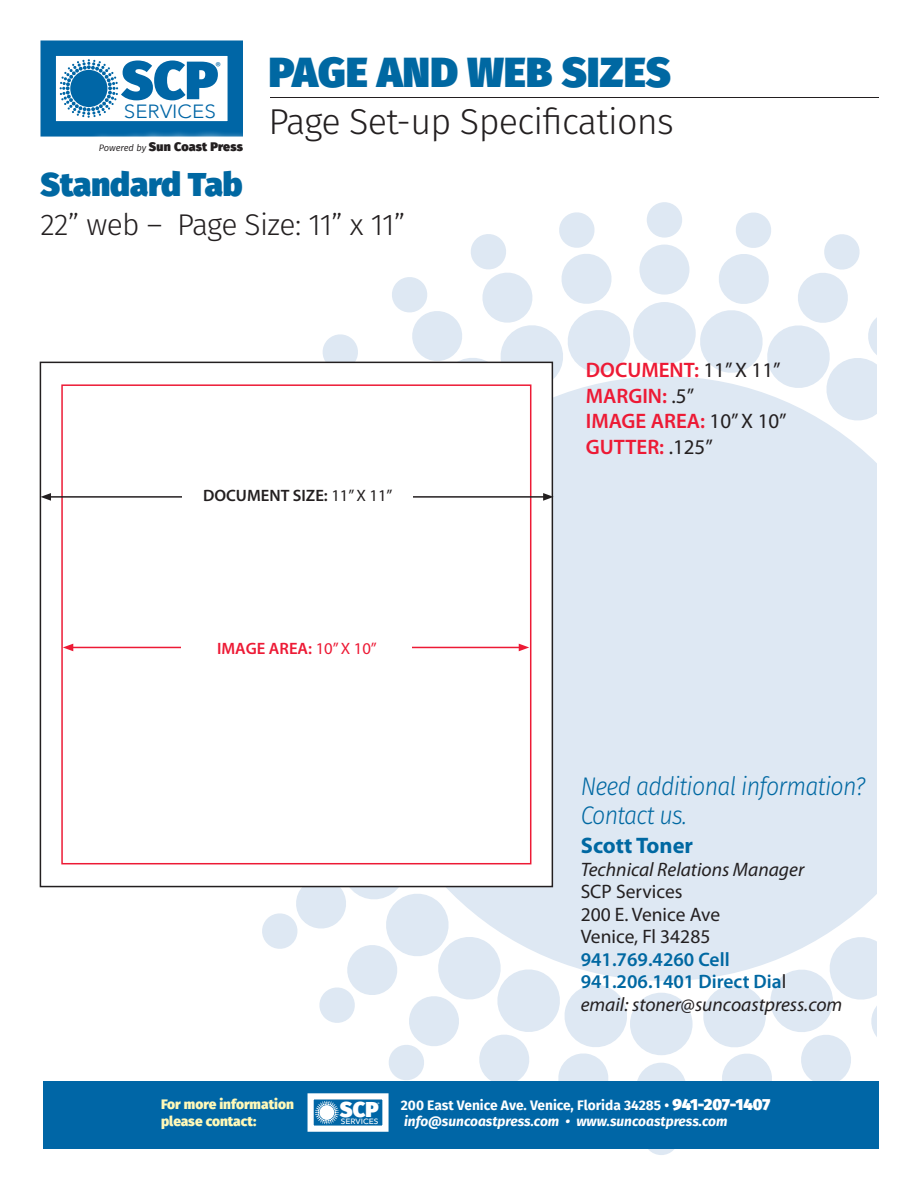
<style>
.page{position:relative;width:918px;height:1188px;background:#fff}
.page>*{position:absolute;margin:0;border:0;box-sizing:border-box;transform-origin:0 0}
.t1{font:900 53.85px "Fira Sans";color:#0066a6}
.t2{font:900 42px "Fira Sans";letter-spacing:.01em;color:#0068a2}
.t3{font:300 36px "Fira Sans";letter-spacing:-.02em;color:#231f20}
.t4{font:900 33px "Fira Sans";color:#0068a2}
.t5{font:300 30px "Fira Sans";letter-spacing:-.025em;color:#231f20}
.t6{font:italic 300 25.5px "Fira Sans";letter-spacing:-.03em;color:#0068a2;scale:.91 1}
.t7{font:700 22.5px "Myriad Pro";color:#0068a2}
.t8{font:900 21.6px "Fira Sans";color:#fff}
.t9{font:600 21px "Myriad Pro";color:#ed1a35}
.t10{font:italic 19.5px "Myriad Pro";color:#231f20}
.t11{font:19.5px "Myriad Pro";color:#231f20}
.t12{font:600 19.5px "Myriad Pro";color:#0068a2}
.t13{font:300 19.05px "Avenir";color:#0066a6;scale:1.08 1}
.t14{font:600 16.5px "Myriad Pro";color:#231f20}
.t15{font:600 16.5px "Myriad Pro";color:#ed1a35}
.t16{font:700 13.8px "Fira Sans";color:#fff}
.t17{font:italic 700 13.8px "Fira Sans";color:#fff}
.t18{font:800 13.8px/16px "Fira Sans";color:#fff9b8}
.t19{font:13.05px "Myriad Pro";color:#0066a6}
.t20{font:900 12.45px "Fira Sans";letter-spacing:.015em;color:#231f20}
.t21{font:500 7.65px "Avenir";color:#fff;scale:1.08 1}
.t22{font:5.25px "Myriad Pro";color:#fff}
.s1{font-weight:400;font-style:italic;font-size:9.3px}
.s2{font-weight:400}
.s3{font-weight:400;color:#231f20}
.s4{font-weight:900;font-size:16.05px}
</style>
<div class="page">
<div style="left:553px;top:376px;width:324px;height:605px;background:#dee8f3"></div>
<div style="left:633px;top:302px;width:63px;height:63px;background:#dee8f3;border-radius:50%"></div>
<div style="left:639px;top:245px;width:50px;height:50px;background:#dee8f3;border-radius:50%"></div>
<div style="left:647px;top:202px;width:35px;height:36px;background:#dee8f3;border-radius:50%"></div>
<div style="left:630px;top:993px;width:63px;height:62px;background:#dee8f3;border-radius:50%"></div>
<div style="left:636px;top:1063px;width:50px;height:50px;background:#dee8f3;border-radius:50%"></div>
<div style="left:644px;top:1120px;width:35px;height:35px;background:#dee8f3;border-radius:50%"></div>
<svg style="left:697px;top:212px;width:180px;height:255px"></svg>
<svg style="left:701px;top:891px;width:176px;height:190px"></svg>
<div style="left:43px;top:1081px;width:836px;height:68px;background:#0066a6"></div>
<svg style="left:191px;top:712px;width:439px;height:420px"></svg>
<div style="left:40px;top:362px;width:512px;height:525px;background:#fff"></div>
<hr style="left:49px;top:496px;width:496px;height:2px;background:#231f20">
<svg style="left:40px;top:493px;width:11px;height:8px"></svg>
<hr style="left:71px;top:647px;width:450px;height:1px;background:#ed1a35">
<svg style="left:63px;top:644px;width:10px;height:7px"></svg>
<svg style="left:194px;top:212px;width:439px;height:439px"></svg>
<div style="left:182px;top:482px;width:230px;height:34px;background:#fff"></div>
<div style="left:181px;top:633px;width:230px;height:33px;background:#fff"></div>
<div style="left:40px;top:40px;width:203px;height:97px;background:#fff;border:15px solid #0066a6"></div>
<svg style="left:60px;top:59px;width:58px;height:59px"></svg>
<svg style="left:85px;top:128px;width:158px;height:9px"></svg>
<hr style="left:270px;top:97px;width:609px;height:1px;background:#231f20">
<p class="t1" style="left:121px;top:30px;width:99px">SCP</p>
<p class="t13" style="left:124px;top:100px;width:87px">SERVICES</p>
<p class="t19" style="left:216px;top:59px;width:7px">®</p>
<p class="t20" style="left:99px;top:136px;width:146px"><span class="s1">Powered by</span> Sun Coast Press</p>
<p class="t2" style="left:269px;top:34px;width:404px">PAGE AND WEB SIZES</p>
<p class="t3" style="left:268px;top:95px;width:407px">Page Set-up Specifications</p>
<p class="t4" style="left:40px;top:154px;width:204px">Standard Tab</p>
<p class="t5" style="left:40px;top:203px;width:366px">22” web – Page Size: 11” x 11”</p>
<p class="t14" style="left:203px;top:485px;width:191px">DOCUMENT SIZE: <span class="s2">11” X 11”</span></p>
<p class="t15" style="left:217px;top:638px;width:161px">IMAGE AREA: <span class="s2">10” X 10”</span></p>
<p class="t9" style="left:586px;top:357px;width:196px">DOCUMENT: <span class="s3">11” X 11”</span></p>
<p class="t9" style="left:586px;top:382px;width:110px">MARGIN: <span class="s3">.5”</span></p>
<p class="t9" style="left:586px;top:408px;width:202px">IMAGE AREA: <span class="s3">10” X 10”</span></p>
<p class="t9" style="left:586px;top:433px;width:128px">GUTTER: <span class="s3">.125”</span></p>
<p class="t6" style="left:581px;top:768px;width:314px">Need additional information?</p>
<p class="t6" style="left:581px;top:797px;width:118px">Contact us.</p>
<p class="t7" style="left:581px;top:831px;width:114px">Scott Toner</p>
<p class="t10" style="left:581px;top:857px;width:225px">Technical Relations Manager</p>
<p class="t11" style="left:581px;top:880px;width:103px">SCP Services</p>
<p class="t11" style="left:581px;top:902px;width:141px">200 E. Venice Ave</p>
<p class="t11" style="left:581px;top:925px;width:131px">Venice, Fl 34285</p>
<p class="t12" style="left:581px;top:947px;width:150px">941.769.4260 Cell</p>
<p class="t12" style="left:581px;top:969px;width:207px">941.206.1401 Direct Dia<span class="s3">l</span></p>
<p class="t10" style="left:581px;top:992px;width:263px">email: stoner@suncoastpress.com</p>
<p class="t18" style="left:161px;top:1095px;width:134px">For more information please contact:</p>
<p class="t22" style="left:378px;top:1101px;width:4px">®</p>
<p class="t16" style="left:401px;top:1094px;width:371px">200 East Venice Ave. Venice, Florida 34285 • <span class="s4">941-207-1407</span></p>
<p class="t17" style="left:404px;top:1110px;width:325px">info@suncoastpress.com • www.suncoastpress.com</p>
<p class="t8" style="left:340px;top:1089px;width:40px">SCP</p>
<p class="t21" style="left:341px;top:1115px;width:36px">SERVICES</p>
</div>
